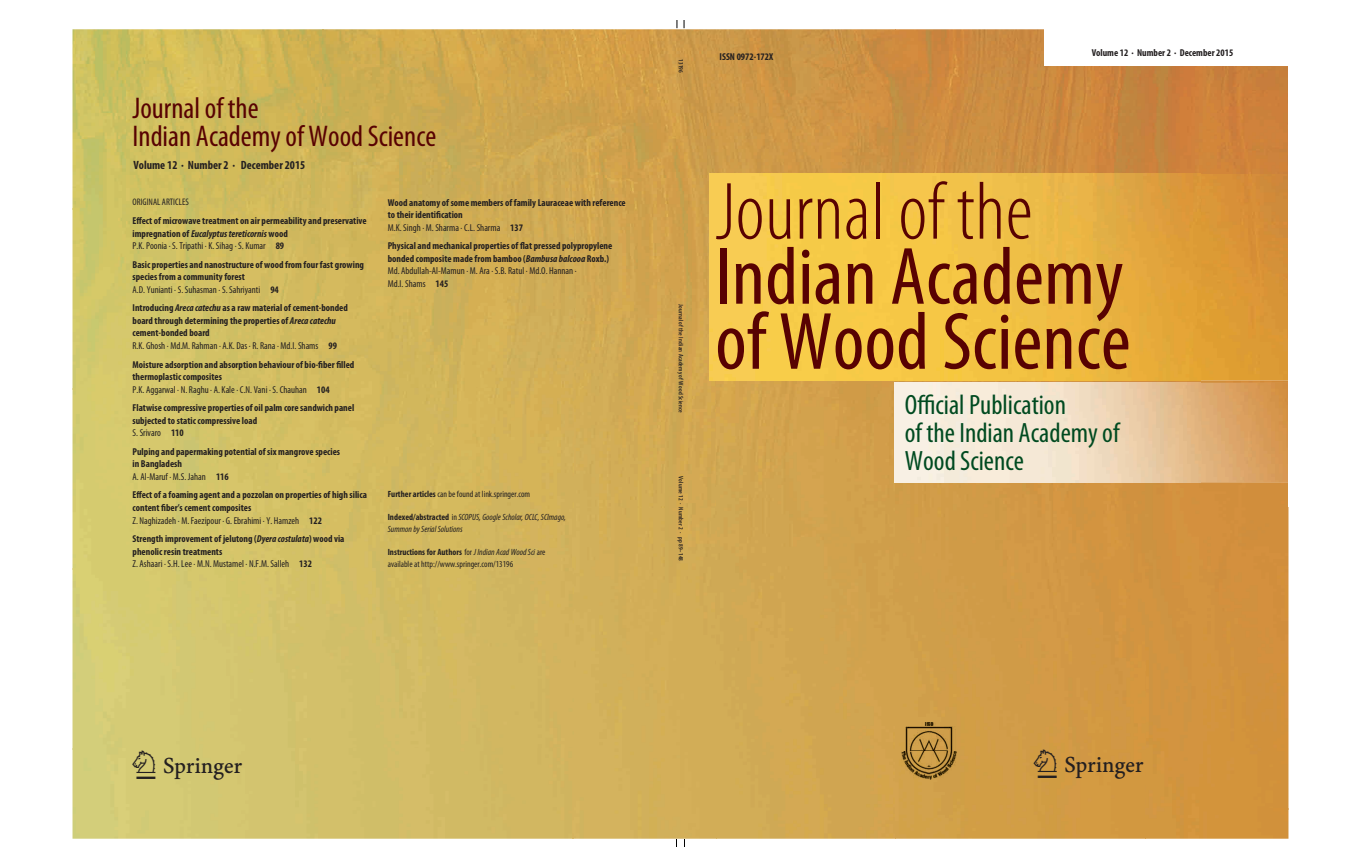
<style>
.page{position:relative;width:1361px;height:868px;background:#fff}
.page>*{position:absolute;margin:0;border:0;box-sizing:border-box;transform-origin:0 0}
.t1{font:condensed 82px/65px "Myriad Pro";letter-spacing:.005em;color:#580202}
.t2{font:300 condensed 82px "Myriad Pro";letter-spacing:.005em;color:#580202}
.t3{font:40px "Springnew";color:#231f20}
.t4{font:condensed 30px/28px "Myriad Pro";color:#580202}
.t5{font:condensed 28px/28px "Myriad Pro";color:#004a20}
.t6{font:700 condensed 12px "Myriad Pro";color:#231f20}
.t7{font:700 condensed 10px/12.5px "Myriad Pro";color:#231f20}
.t8{font:condensed 9.5px "Myriad Pro";color:#231f20}
.t9{font:condensed 9px/12px "Myriad Pro";color:#231f20}
.t10{font:italic condensed 9px/12px "Myriad Pro";color:#231f20}
.t11{font:600 condensed 6.5px "Myriad Pro";letter-spacing:.025em;color:#231f20}
.s1{font-style:italic}
.s2{font-weight:400}
.s3{font-weight:700}
.s4{font-weight:700;font-style:normal}
.s5{font-style:normal}
</style>
<div class="page">
<img style="left:72px;top:29px;width:501px;height:809px">
<img style="left:573px;top:29px;width:715px;height:150px">
<img style="left:573px;top:179px;width:143px;height:659px">
<div style="left:716px;top:380px;width:179px;height:458px;background:#d2a551"></div>
<img style="left:895px;top:380px;width:393px;height:98px">
<img style="left:895px;top:478px;width:393px;height:360px">
<img style="left:1200px;top:174px;width:88px;height:206px">
<img style="left:743px;top:380px;width:443px;height:1px">
<img style="left:709px;top:174px;width:491px;height:206px">
<img style="left:895px;top:383px;width:305px;height:99px">
<img style="left:901px;top:722px;width:55px;height:57px">
<div style="left:1044px;top:24px;width:253px;height:42px;background:#fff"></div>
<h3 class="t4" style="left:133px;top:97px;width:305px">Journal of the<br>Indian Academy of Wood Science</h3>
<p class="t6" style="left:133px;top:161px;width:173px">Volume 12 · Number 2 · December 2015</p>
<p class="t8" style="left:133px;top:199px;width:58px">ORIGINAL ARTICLES</p>
<p class="t7" style="left:133px;top:215px;width:236px">Effect of microwave treatment on air permeability and preservative impregnation of <span class="s1">Eucalyptus tereticornis</span> wood<br><span class="s2">P.K. Poonia · S. Tripathi · K. Sihag · S. Kumar</span> 89</p>
<p class="t7" style="left:133px;top:259px;width:233px">Basic properties and nanostructure of wood from four fast growing species from a community forest<br><span class="s2">A.D. Yunianti · S. Suhasman · S. Sahriyanti</span> 94</p>
<p class="t7" style="left:133px;top:303px;width:217px">Introducing <span class="s1">Areca catechu</span> as a raw material of cement-bonded board through determining the properties of <span class="s1">Areca catechu </span>cement-bonded board<br><span class="s2">R.K. Ghosh · Md.M. Rahman · A.K. Das · R. Rana · Md.I. Shams</span> 99</p>
<p class="t7" style="left:133px;top:359px;width:223px">Moisture adsorption and absorption behaviour of bio-fiber filled thermoplastic composites<br><span class="s2">P.K. Aggarwal · N. Raghu · A. Kale · C.N. Vani · S. Chauhan</span> 104</p>
<p class="t7" style="left:133px;top:402px;width:223px">Flatwise compressive properties of oil palm core sandwich panel subjected to static compressive load<br><span class="s2">S. Srivaro</span> 110</p>
<p class="t7" style="left:133px;top:446px;width:209px">Pulping and papermaking potential of six mangrove species in Bangladesh<br><span class="s2">A. Al-Maruf · M.S. Jahan</span> 116</p>
<p class="t7" style="left:133px;top:489px;width:236px">Effect of a foaming agent and a pozzolan on properties of high silica content fiber’s cement composites<br><span class="s2">Z. Naghizadeh · M. Faezipour · G. Ebrahimi · Y. Hamzeh</span> 122</p>
<p class="t7" style="left:133px;top:533px;width:213px">Strength improvement of jelutong (<span class="s1">Dyera costulata</span>) wood via phenolic resin treatments<br><span class="s2">Z. Ashaari · S.H. Lee · M.N. Mustamel · N.F.M. Salleh</span> 132</p>
<p class="t7" style="left:388px;top:197px;width:240px">Wood anatomy of some members of family Lauraceae with reference to their identification<br><span class="s2">M.K. Singh · M. Sharma · C.L. Sharma</span> 137</p>
<p class="t7" style="left:388px;top:241px;width:226px">Physical and mechanical properties of flat pressed polypropylene bonded composite made from bamboo (<span class="s1">Bambusa balcooa</span> Roxb.)<br><span class="s2">Md. Abdullah-Al-Mamun · M. Ara · S.B. Ratul · Md.O. Hannan ·<br>Md.I. Shams</span> 145</p>
<p class="t9" style="left:388px;top:488px;width:144px"><span class="s3">Further articles</span> can be found at link.springer.com</p>
<p class="t10" style="left:388px;top:511px;width:180px"><span class="s4">Indexed/abstracted</span> <span class="s5">in</span> SCOPUS, Google Scholar, OCLC, SCImago,<br>Summon by Serial Solutions</p>
<p class="t9" style="left:388px;top:546px;width:159px"><span class="s3">Instructions for Authors</span> for <span class="s1">J Indian Acad Wood Sci</span> are available at http://www.springer.com/13196</p>
<p class="t11" style="left:683px;top:59px;width:15px;rotate:90deg">13196</p>
<p class="t7" style="left:719px;top:51px;width:55px">ISSN 0972-172X</p>
<p class="t7" style="left:1091px;top:47px;width:143px">Volume 12 · Number 2 · December 2015</p>
<p class="t11" style="left:683px;top:304px;width:110px;rotate:90deg">Journal of the Indian Academy of Wood Science</p>
<p class="t11" style="left:683px;top:476px;width:86px;rotate:90deg">Volume 12 · Number 2 · pp 89–148</p>
<h1 class="t2" style="left:715px;top:182px;width:319px">Journal of the</h1>
<h1 class="t1" style="left:715px;top:251px;width:417px">Indian Academy of Wood Science</h1>
<h3 class="t5" style="left:905px;top:393px;width:216px">Official Publication<br>of the Indian Academy of<br>Wood Science</h3>
<h2 class="t3" style="left:137px;top:750px;width:108px">123</h2>
<h2 class="t3" style="left:1038px;top:749px;width:108px">123</h2>
</div>
